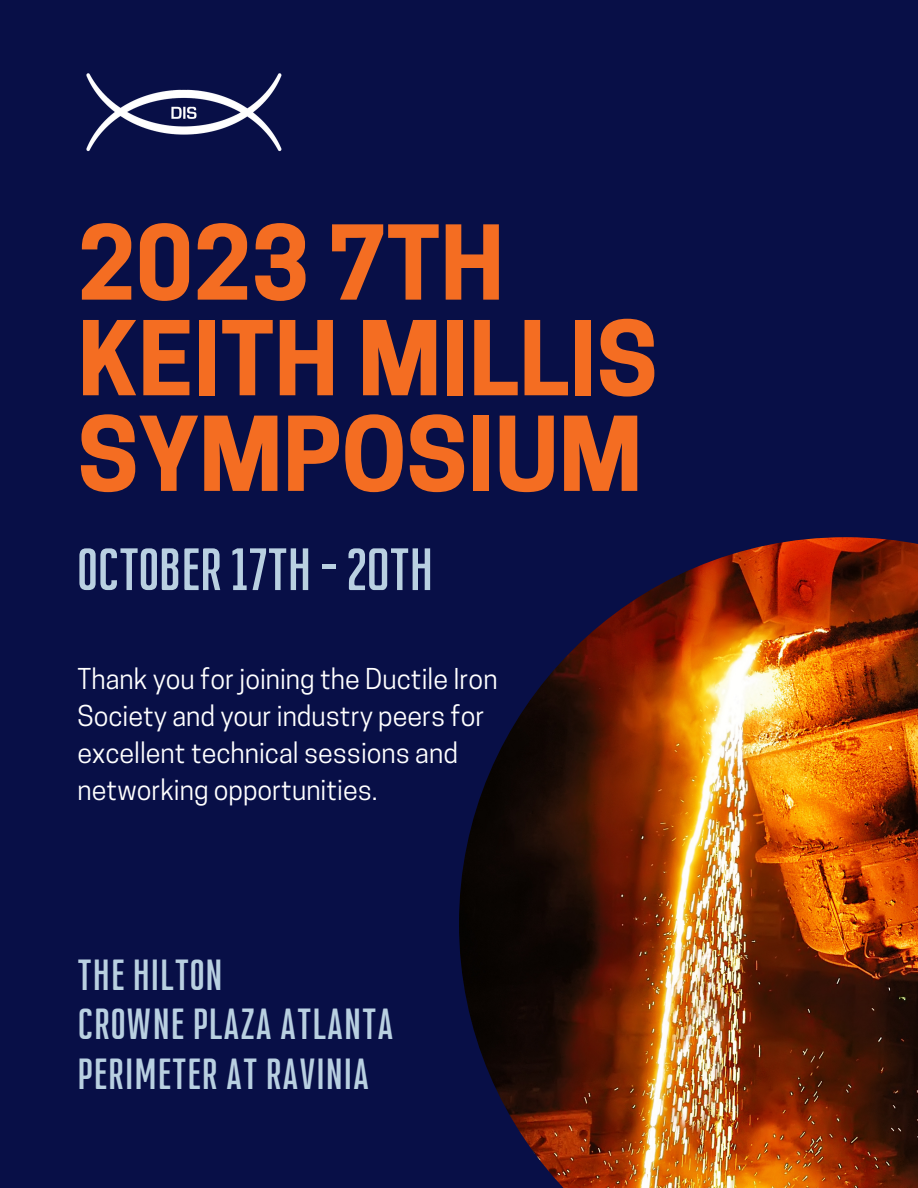
<style>
.page{position:relative;width:918px;height:1188px;background:#080f47}
.page>*{position:absolute;margin:0;border:0;box-sizing:border-box;transform-origin:0 0}
.t1{font:700 96.6px/95.7px "Cooper Hewitt";color:#f46d22}
.t2{font:54px "Cooperative";color:#b9d0e1}
.t3{font:39px/49.5px "Cooperative";letter-spacing:.025em;color:#b9d0e1}
.t4{font:27px/37.2px "Cooper Hewitt";color:#fff}
</style>
<div class="page">
<img style="left:86px;top:73px;width:196px;height:79px">
<img style="left:459px;top:537px;width:459px;height:651px">
<p class="t1" style="left:78px;top:228px;width:582px">2023 7TH<br>KEITH MILLIS<br>SYMPOSIUM</p>
<h2 class="t2" style="left:78px;top:536px;width:357px">OCTOBER 17TH - 20TH</h2>
<h1 class="t4" style="left:78px;top:663px;width:421px">Thank you for joining the Ductile Iron Society and your industry peers for excellent technical sessions and networking opportunities.</h1>
<p class="t3" style="left:78px;top:949px;width:317px">THE HILTON<br>CROWNE PLAZA ATLANTA<br>PERIMETER AT RAVINIA</p>
</div>
